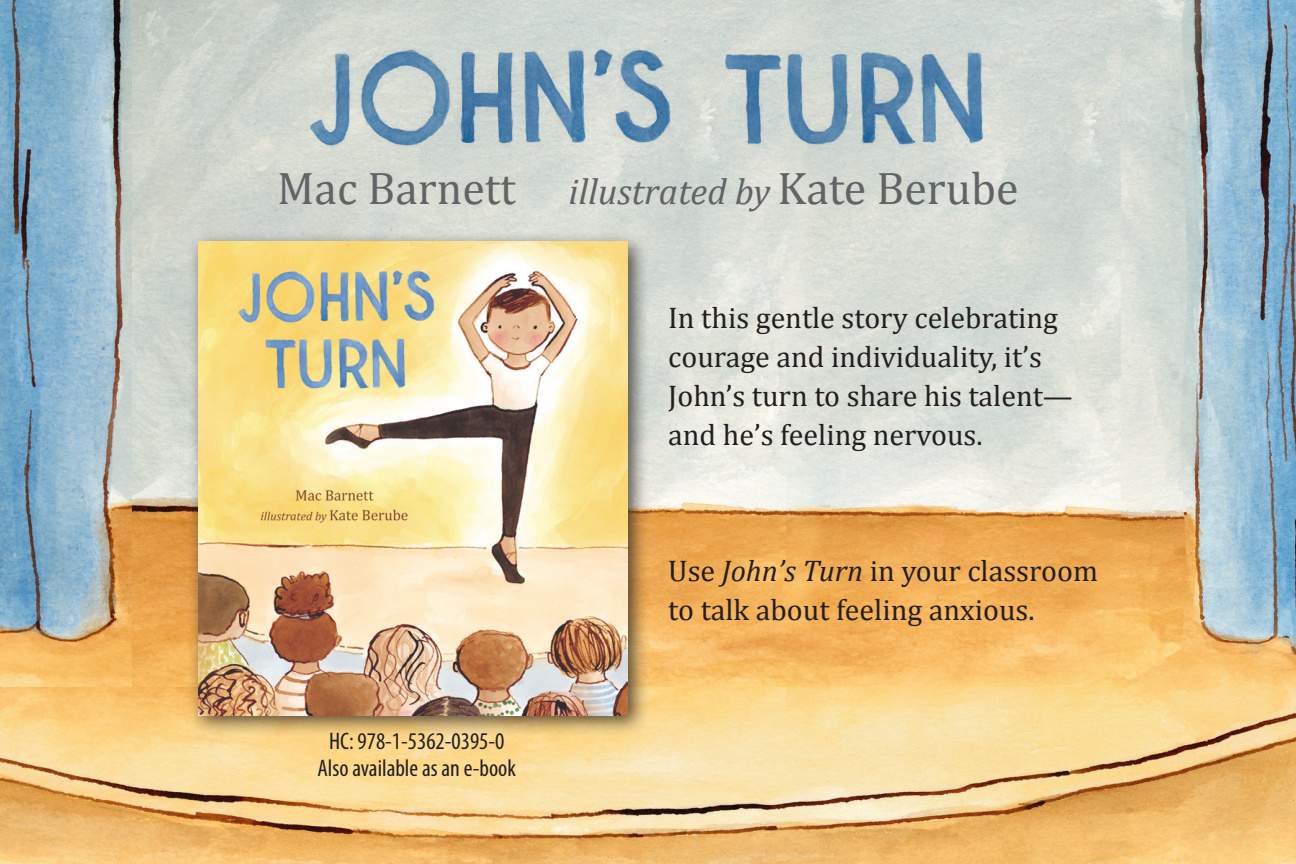
<style>
.page{position:relative;width:1296px;height:864px;background:#fff}
.page>*{position:absolute;margin:0;border:0;box-sizing:border-box;transform-origin:0 0}
.t1{font:45.9px "Cambria";color:#636366}
.text{font:30px/39px "Cambria";color:#231f20}
.t2{font:condensed 24px "Myriad Pro";color:#231f20}
.s1{font-style:italic;font-size:36.6px}
.s2{font-style:italic}
</style>
<div class="page">
<img style="left:0;top:0;width:1296px;height:864px">
<div style="left:187px;top:231px;width:462px;height:506px;background:#231f20;opacity:.75"></div>
<img style="left:198px;top:242px;width:430px;height:474px">
<img style="left:304px;top:35px;width:374px;height:120px">
<img style="left:716px;top:47px;width:276px;height:105px">
<p class="t1" style="left:277px;top:161px;width:743px">Mac Barnett <span class="s1">illustrated by</span> Kate Berube</p>
<p class="text" style="left:668px;top:298px;width:406px">In this gentle story celebrating courage and individuality, it’s<br>John’s turn to share his talent— and he’s feeling nervous.</p>
<p class="t2" style="left:329px;top:726px;width:177px">HC: 978-1-5362-0395-0</p>
<p class="t2" style="left:317px;top:753px;width:200px">Also available as an e-book</p>
<p class="text" style="left:668px;top:551px;width:431px">Use <span class="s2">John’s Turn</span> in your classroom to talk about feeling anxious.</p>
</div>
